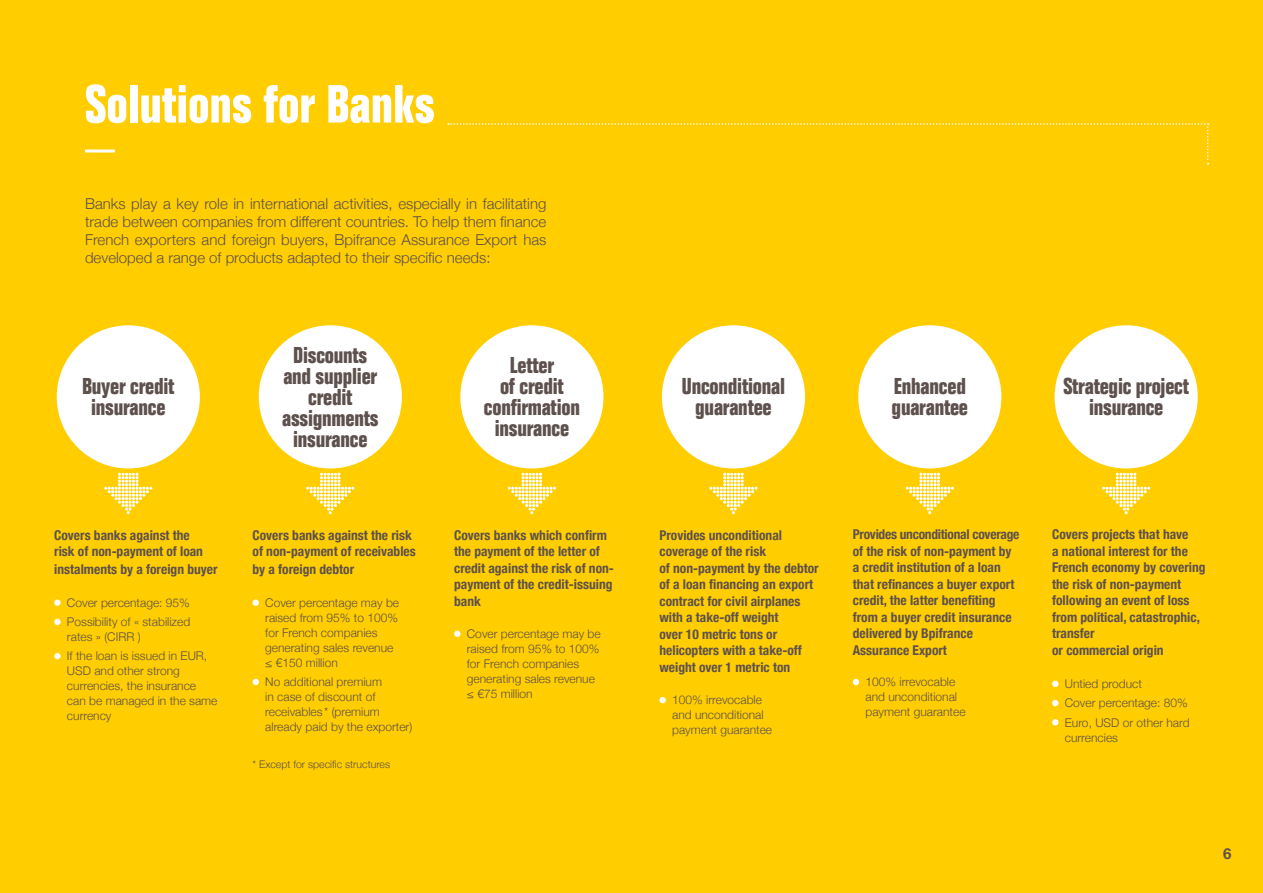
<style>
.page{position:relative;width:1263px;height:893px;background:#ffcd00}
.page>*{position:absolute;margin:0;border:0;box-sizing:border-box;transform-origin:0 0}
.t1{font:700 condensed 52.5px "Folio Std";color:#fff}
.t2{font:700 condensed 22.5px/21px "Folio Std";letter-spacing:-.01em;color:#5e514d;text-align:center}
.t3{font:300 15px/18px "Helvetica Neue";color:#5e514d;text-align:justify}
.t4{font:700 15px "Helvetica Neue";color:#5e514d}
.t5{font:700 condensed 13.5px/16.5px "Helvetica Neue";color:#5e514d}
.t6{font:300 12px/15px "Helvetica Neue";color:#5e514d}
.t7{font:300 10.5px "Helvetica Neue";color:#5e514d}
</style>
<div class="page">
<svg style="left:104px;top:472px;width:48px;height:42px"></svg>
<svg style="left:306px;top:472px;width:48px;height:42px"></svg>
<svg style="left:508px;top:472px;width:48px;height:42px"></svg>
<svg style="left:709px;top:472px;width:49px;height:42px"></svg>
<svg style="left:906px;top:472px;width:48px;height:42px"></svg>
<svg style="left:1102px;top:472px;width:48px;height:42px"></svg>
<hr style="left:85px;top:150px;width:30px;height:3px;background:#fff">
<div style="left:54px;top:323px;width:148px;height:148px;background:#fff;border-radius:50%"></div>
<div style="left:52px;top:321px;width:152px;height:152px;border:4px solid #ffcd00;border-radius:50%"></div>
<div style="left:256px;top:323px;width:148px;height:148px;background:#fff;border-radius:50%"></div>
<div style="left:254px;top:321px;width:152px;height:152px;border:4px solid #ffcd00;border-radius:50%"></div>
<div style="left:458px;top:323px;width:148px;height:148px;background:#fff;border-radius:50%"></div>
<div style="left:456px;top:321px;width:152px;height:152px;border:4px solid #ffcd00;border-radius:50%"></div>
<div style="left:660px;top:323px;width:147px;height:148px;background:#fff;border-radius:50%"></div>
<div style="left:657px;top:321px;width:152px;height:152px;border:4px solid #ffcd00;border-radius:50%"></div>
<div style="left:856px;top:323px;width:148px;height:148px;background:#fff;border-radius:50%"></div>
<div style="left:854px;top:321px;width:152px;height:152px;border:4px solid #ffcd00;border-radius:50%"></div>
<div style="left:1052px;top:323px;width:148px;height:148px;background:#fff;border-radius:50%"></div>
<div style="left:1050px;top:321px;width:152px;height:152px;border:4px solid #ffcd00;border-radius:50%"></div>
<div style="left:54px;top:599px;width:7px;height:7px;background:#fff;border-radius:50%"></div>
<div style="left:54px;top:619px;width:7px;height:6px;background:#fff;border-radius:50%"></div>
<div style="left:54px;top:653px;width:7px;height:6px;background:#fff;border-radius:50%"></div>
<div style="left:253px;top:599px;width:6px;height:7px;background:#fff;border-radius:50%"></div>
<svg style="left:253px;top:679px;width:6px;height:6px"></svg>
<svg style="left:454px;top:631px;width:6px;height:6px"></svg>
<div style="left:659px;top:697px;width:7px;height:6px;background:#fff;border-radius:50%"></div>
<svg style="left:853px;top:679px;width:6px;height:6px"></svg>
<svg style="left:1052px;top:681px;width:6px;height:6px"></svg>
<svg style="left:1052px;top:700px;width:6px;height:6px"></svg>
<svg style="left:1052px;top:719px;width:6px;height:6px"></svg>
<svg style="left:448px;top:123px;width:761px;height:41px"></svg>
<h1 class="t1" style="left:85px;top:75px;width:351px">Solutions for Banks</h1>
<p class="t3" style="left:85px;top:194px;width:463px">Banks play a key role in international activities, especially in facilitating trade between companies from different countries. To help them finance French exporters and foreign buyers, Bpifrance Assurance Export has developed a range of products adapted to their specific needs:</p>
<h2 class="t2" style="left:82px;top:377px;width:94px">Buyer credit insurance</h2>
<h2 class="t2" style="left:282px;top:345px;width:98px">Discounts and supplier credit assignments insurance</h2>
<h2 class="t2" style="left:484px;top:355px;width:98px">Letter<br>of credit confirmation insurance</h2>
<h2 class="t2" style="left:682px;top:376px;width:105px">Unconditional guarantee</h2>
<h2 class="t2" style="left:892px;top:376px;width:78px;text-align:left">Enhanced guarantee</h2>
<h2 class="t2" style="left:1063px;top:376px;width:127px">Strategic project insurance</h2>
<p class="t5" style="left:54px;top:526px;width:150px">Covers banks against the risk of non-payment of loan</p>
<p class="t5" style="left:54px;top:560px;width:165px">instalments by a foreign buyer</p>
<p class="t6" style="left:67px;top:592px;width:125px;line-height:19.2px">Cover percentage: 95%<br>Possibility of « stabilized</p>
<p class="t6" style="left:67px;top:626px;width:142px;line-height:19.2px">rates » (CIRR )<br>If the loan is issued in EUR,</p>
<p class="t6" style="left:67px;top:663px;width:152px">USD and other strong currencies, the insurance can be managed in the same currency</p>
<p class="t5" style="left:253px;top:526px;width:165px">Covers banks against the risk of non-payment of receivables</p>
<p class="t5" style="left:253px;top:560px;width:103px">by a foreign debtor</p>
<p class="t6" style="left:265px;top:594px;width:135px">Cover percentage may be raised from 95% to 100% for French companies generating sales revenue ≤ €150 million</p>
<p class="t6" style="left:265px;top:673px;width:148px">No additional premium<br>in case of discount of receivables * (premium already paid by the exporter)</p>
<p class="t7" style="left:253px;top:756px;width:139px">* Except for specific structures</p>
<p class="t5" style="left:454px;top:525px;width:161px">Covers banks which confirm the payment of the letter of credit against the risk of non&shy;payment of the credit-issuing bank</p>
<p class="t5" style="left:659px;top:525px;width:161px">Provides unconditional coverage of the risk<br>of non-payment by the debtor of a loan financing an export contract for civil airplanes with a take-off weight<br>over 10 metric tons or helicopters with a take-off weight over 1 metric ton</p>
<p class="t5" style="left:853px;top:525px;width:168px">Provides unconditional coverage of the risk of non-payment by a credit institution of a loan that refinances a buyer export credit, the latter benefiting from a buyer credit insurance delivered by Bpifrance<br>Assurance Export</p>
<p class="t5" style="left:1052px;top:525px;width:155px">Covers projects that have<br>a national interest for the<br>French economy by covering the risk of non-payment following an event of loss from political, catastrophic, transfer<br>or commercial origin</p>
<p class="t6" style="left:467px;top:625px;width:135px">Cover percentage may be raised from 95% to 100% for French companies generating sales revenue ≤ €75 million</p>
<p class="t6" style="left:865px;top:674px;width:102px">100% irrevocable and unconditional payment guarantee</p>
<p class="t6" style="left:1065px;top:673px;width:126px;line-height:19.2px">Untied product<br>Cover percentage: 80%<br>Euro, USD or other hard</p>
<p class="t6" style="left:1065px;top:729px;width:55px">currencies</p>
<p class="t6" style="left:672px;top:692px;width:102px">100% irrevocable and unconditional payment guarantee</p>
<p class="t4" style="left:1223px;top:842px;width:10px">6</p>
</div>
